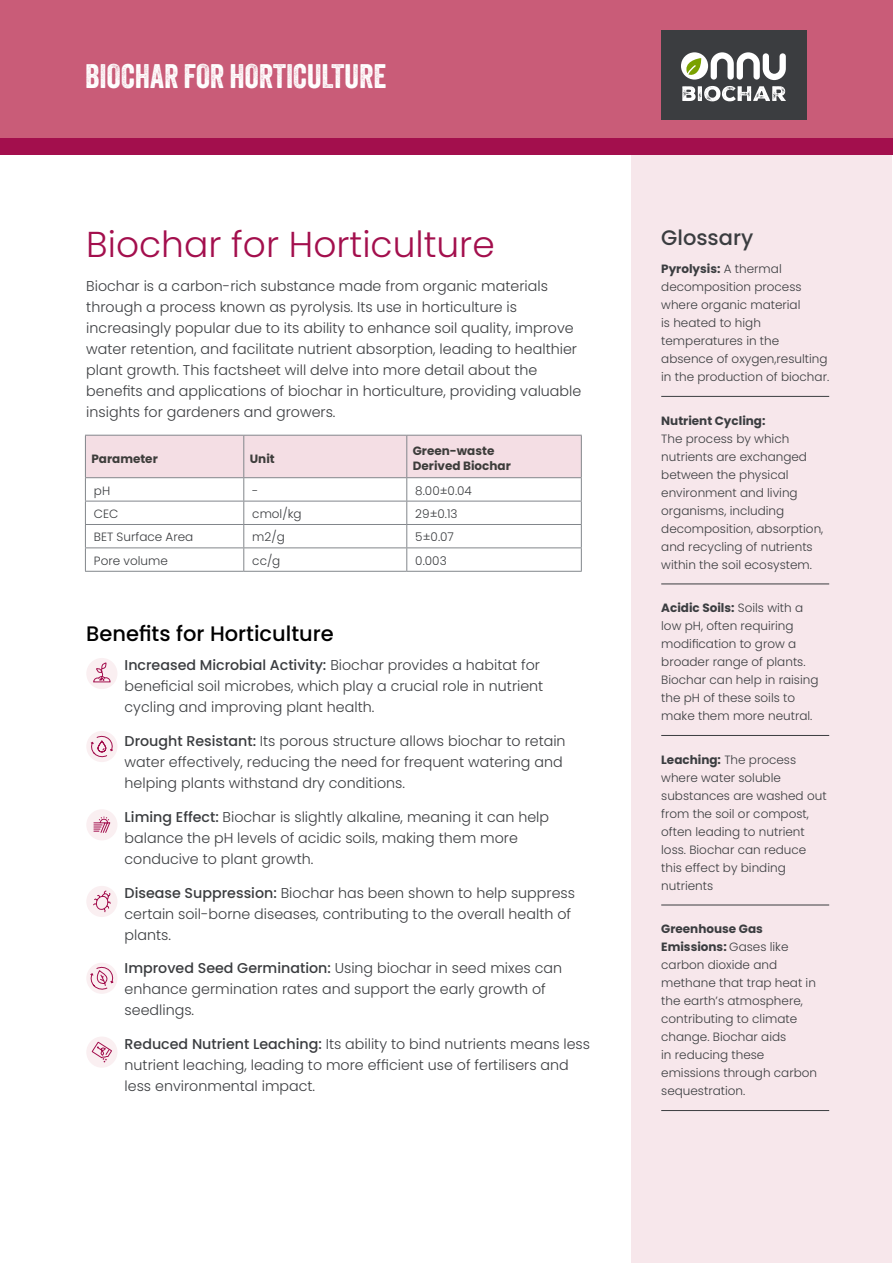
<style>
.page{position:relative;width:893px;height:1263px;background:#fff}
.page>*{position:absolute;margin:0;border:0;box-sizing:border-box;transform-origin:0 0}
.t1{font:300 36px "Poppins";color:#a30f4d}
.t2{font:33px "Veneer";color:#fff}
.t3{font:500 21px "Poppins";color:#000}
.t4{font:500 21px "Poppins";color:#3b3d40}
.t5{font:300 14.25px/21px "Poppins";color:#3b3d40}
.t6{font:300 12px/18px "Poppins";color:#3b3d40}
.t7{font:700 12px/15px "Poppins";color:#3d3d3b}
.t8{font:700 12px "Poppins";color:#3b3d40}
.s1{font-weight:500}
.s2{font-weight:700}
</style>
<div class="page">
<div style="left:86px;top:963px;width:31px;height:31px;background:#faeff1;border-radius:50%"></div>
<div style="left:0;top:0;width:893px;height:138px;background:#c95c78"></div>
<div style="left:631px;top:138px;width:261px;height:1124px;background:#f7e7eb"></div>
<div style="left:661px;top:31px;width:146px;height:89px;background:#3b3d40"></div>
<svg style="left:681px;top:52px;width:105px;height:28px"></svg>
<svg style="left:682px;top:86px;width:104px;height:15px"></svg>
<hr style="left:661px;top:396px;width:168px;height:1px;background:#3b3d40">
<hr style="left:661px;top:584px;width:168px;height:1px;background:#3b3d40">
<hr style="left:661px;top:735px;width:168px;height:1px;background:#3b3d40">
<hr style="left:661px;top:905px;width:168px;height:1px;background:#3b3d40">
<hr style="left:661px;top:1110px;width:168px;height:1px;background:#3b3d40">
<svg style="left:85px;top:435px;width:497px;height:136px"></svg>
<hr style="left:85px;top:571px;width:159px;height:1px;background:#82868b">
<hr style="left:244px;top:571px;width:163px;height:1px;background:#82868b">
<hr style="left:407px;top:571px;width:175px;height:1px;background:#82868b">
<div style="left:86px;top:658px;width:31px;height:31px;background:#faeff1;border-radius:50%"></div>
<div style="left:86px;top:731px;width:31px;height:31px;background:#faeff1;border-radius:50%"></div>
<div style="left:86px;top:809px;width:31px;height:31px;background:#faeff1;border-radius:50%"></div>
<svg style="left:90px;top:966px;width:24px;height:24px"></svg>
<div style="left:86px;top:886px;width:31px;height:31px;background:#faeff1;border-radius:50%"></div>
<svg style="left:90px;top:735px;width:24px;height:22px"></svg>
<div style="left:86px;top:1036px;width:31px;height:32px;background:#faeff1;border-radius:50%"></div>
<div style="left:0;top:138px;width:893px;height:16px;background:#a30f4d"></div>
<svg style="left:93px;top:816px;width:18px;height:17px"></svg>
<svg style="left:91px;top:1041px;width:21px;height:21px"></svg>
<svg style="left:93px;top:890px;width:18px;height:23px"></svg>
<svg style="left:93px;top:663px;width:18px;height:19px"></svg>
<h2 class="t2" style="left:85px;top:56px;width:303px">BIOCHAR FOR HORTICULTURE</h2>
<h1 class="t1" style="left:86px;top:223px;width:410px">Biochar for Horticulture</h1>
<p class="t5" style="left:86px;top:275px;width:496px">Biochar is a carbon-rich substance made from organic materials through a process known as pyrolysis. Its use in horticulture is increasingly popular due to its ability to enhance soil quality, improve water retention, and facilitate nutrient absorption, leading to healthier plant growth. This factsheet will delve into more detail about the benefits and applications of biochar in horticulture, providing valuable insights for gardeners and growers.</p>
<p class="t7" style="left:91px;top:451px;width:68px">Parameter</p>
<p class="t7" style="left:250px;top:451px;width:26px">Unit</p>
<p class="t7" style="left:413px;top:444px;width:100px">Green-waste<br>Derived Biochar</p>
<p class="t6" style="left:94px;top:481px;width:18px">pH</p>
<p class="t6" style="left:252px;top:481px;width:8px">-</p>
<p class="t6" style="left:415px;top:481px;width:58px">8.00±0.04</p>
<p class="t6" style="left:94px;top:505px;width:26px">CEC</p>
<p class="t6" style="left:252px;top:505px;width:51px">cmol/kg</p>
<p class="t6" style="left:415px;top:505px;width:44px">29±0.13</p>
<p class="t6" style="left:94px;top:528px;width:101px">BET Surface Area</p>
<p class="t6" style="left:252px;top:528px;width:34px">m2/g</p>
<p class="t6" style="left:415px;top:528px;width:40px">5±0.07</p>
<p class="t6" style="left:94px;top:552px;width:75px">Pore volume</p>
<p class="t6" style="left:252px;top:552px;width:30px">cc/g</p>
<p class="t6" style="left:415px;top:552px;width:33px">0.003</p>
<h3 class="t3" style="left:86px;top:621px;width:249px">Benefits for Horticulture</h3>
<p class="t5" style="left:125px;top:655px;width:420px"><span class="s1">Increased Microbial Activity:</span> Biochar provides a habitat for beneficial soil microbes, which play a crucial role in nutrient cycling and improving plant health.</p>
<p class="t5" style="left:125px;top:731px;width:443px"><span class="s1">Drought Resistant:</span> Its porous structure allows biochar to retain water effectively, reducing the need for frequent watering and helping plants withstand dry conditions.</p>
<p class="t5" style="left:125px;top:806px;width:426px"><span class="s1">Liming Effect:</span> Biochar is slightly alkaline, meaning it can help balance the pH levels of acidic soils, making them more conducive to plant growth.</p>
<p class="t5" style="left:125px;top:882px;width:452px"><span class="s1">Disease Suppression:</span> Biochar has been shown to help suppress certain soil-borne diseases, contributing to the overall health of plants.</p>
<p class="t5" style="left:125px;top:958px;width:439px"><span class="s1">Improved Seed Germination:</span> Using biochar in seed mixes can enhance germination rates and support the early growth of seedlings.</p>
<p class="t5" style="left:125px;top:1034px;width:467px"><span class="s1">Reduced Nutrient Leaching:</span> Its ability to bind nutrients means less nutrient leaching, leading to more efficient use of fertilisers and less environmental impact.</p>
<h3 class="t4" style="left:661px;top:226px;width:94px">Glossary</h3>
<p class="t6" style="left:661px;top:260px;width:169px"><span class="s2">Pyrolysis:</span> A thermal decomposition process where organic material<br>is heated to high temperatures in the absence of oxygen,resulting in the production of biochar.</p>
<p class="t8" style="left:661px;top:414px;width:106px">Nutrient Cycling:</p>
<p class="t6" style="left:661px;top:430px;width:164px">The process by which nutrients are exchanged between the physical environment and living organisms, including decomposition, absorption, and recycling of nutrients within the soil ecosystem.</p>
<p class="t6" style="left:661px;top:599px;width:159px"><span class="s2">Acidic Soils:</span> Soils with a low pH, often requiring modification to grow a broader range of plants.<br>Biochar can help in raising the pH of these soils to make them more neutral.</p>
<p class="t6" style="left:661px;top:751px;width:167px"><span class="s2">Leaching:</span> The process where water soluble substances are washed out from the soil or compost, often leading to nutrient loss. Biochar can reduce this effect by binding nutrients</p>
<p class="t6" style="left:661px;top:920px;width:157px"><span class="s2">Greenhouse Gas<br>Emissions:</span> Gases like carbon dioxide and methane that trap heat in the earth’s atmosphere, contributing to climate change. Biochar aids<br>in reducing these emissions through carbon sequestration.</p>
</div>
